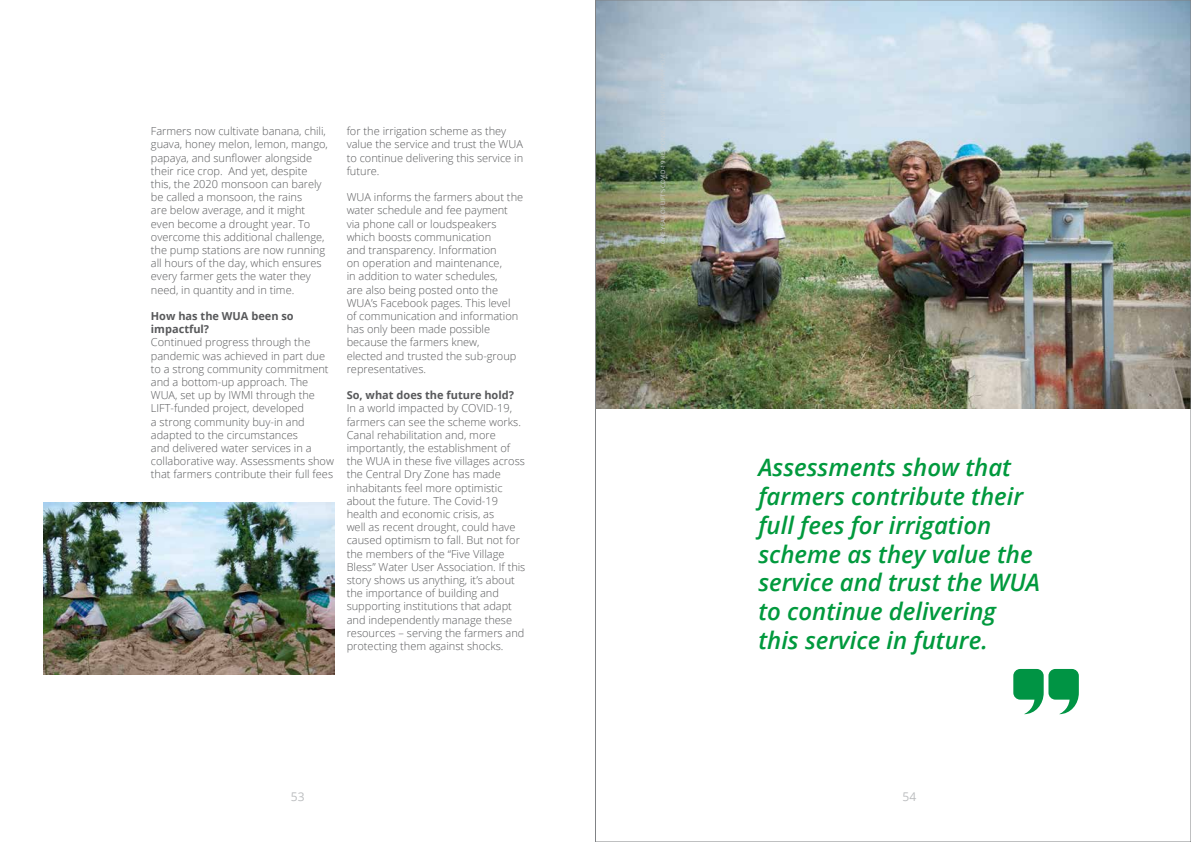
<style>
.page{position:relative;width:1191px;height:842px;background:#fff}
.page>*{position:absolute;margin:0;border:0;box-sizing:border-box;transform-origin:0 0}
.t1{font:italic 600 24px/28.8px "Open Sans";color:#00993d}
.t2{font:12px "Open Sans";color:#bbbdbf}
.t3{font:300 11px/13.2px "Open Sans";color:#58595b}
.t4{font:700 11px/13.2px "Open Sans";color:#58595b}
</style>
<div class="page">
<img style="left:597px;top:2px;width:592px;height:406px">
<img style="left:44px;top:503px;width:291px;height:171px">
<svg style="left:1013px;top:669px;width:65px;height:45px"></svg>
<p class="t3" style="left:151px;top:124px;width:178px">Farmers now cultivate banana, chili, guava, honey melon, lemon, mango, papaya, and sunflower alongside their rice crop. And yet, despite this, the 2020 monsoon can barely be called a monsoon, the rains<br>are below average, and it might even become a drought year. To overcome this additional challenge, the pump stations are now running all hours of the day, which ensures every farmer gets the water they need, in quantity and in time.</p>
<p class="t4" style="left:151px;top:309px;width:144px">How has the WUA been so impactful?</p>
<p class="t3" style="left:151px;top:336px;width:185px">Continued progress through the pandemic was achieved in part due to a strong community commitment and a bottom-up approach. The<br>WUA, set up by IWMI through the<br>LIFT-funded project, developed<br>a strong community buy-in and adapted to the circumstances<br>and delivered water services in a collaborative way. Assessments show that farmers contribute their full fees</p>
<p class="t3" style="left:347px;top:124px;width:178px">for the irrigation scheme as they value the service and trust the WUA to continue delivering this service in future.</p>
<p class="t3" style="left:347px;top:190px;width:178px">WUA informs the farmers about the water schedule and fee payment via phone call or loudspeakers which boosts communication<br>and transparency. Information<br>on operation and maintenance,<br>in addition to water schedules,<br>are also being posted onto the<br>WUA’s Facebook pages. This level<br>of communication and information has only been made possible because the farmers knew,<br>elected and trusted the sub-group representatives.</p>
<p class="t4" style="left:347px;top:388px;width:169px">So, what does the future hold?</p>
<p class="t3" style="left:347px;top:402px;width:180px">In a world impacted by COVID-19, farmers can see the scheme works.<br>Canal rehabilitation and, more importantly, the establishment of the WUA in these five villages across the Central Dry Zone has made inhabitants feel more optimistic about the future. The Covid-19 health and economic crisis, as<br>well as recent drought, could have caused optimism to fall. But not for the members of the “Five Village Bless” Water User Association. If this story shows us anything, it’s about the importance of building and supporting institutions that adapt and independently manage these resources – serving the farmers and protecting them against shocks.</p>
<h1 class="t1" style="left:758px;top:453px;width:283px">Assessments show that farmers contribute their full fees for irrigation scheme as they value the service and trust the WUA to continue delivering this service in future.</h1>
<p class="t2" style="left:291px;top:788px;width:15px">53</p>
<p class="t2" style="left:902px;top:788px;width:15px">54</p>
</div>
